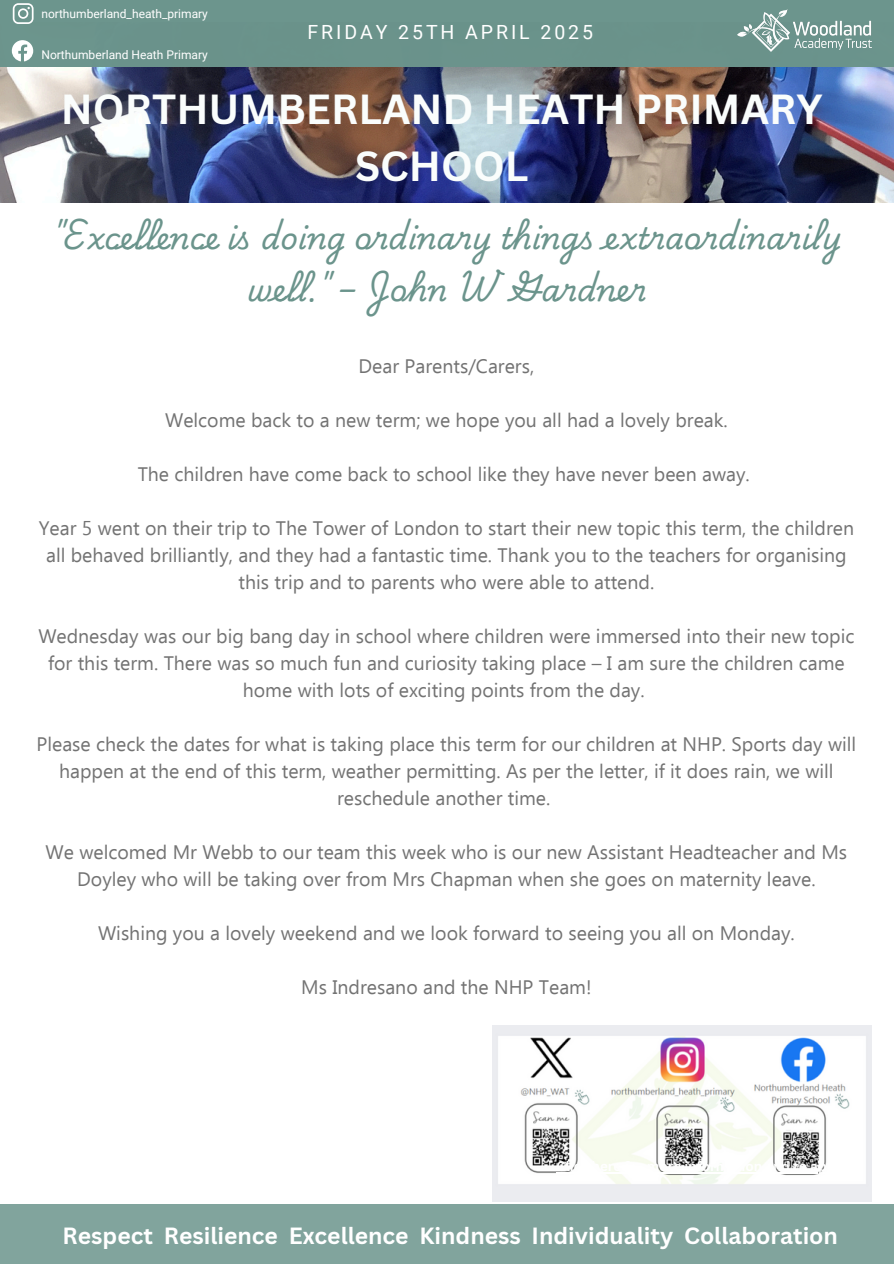
<style>
.page{position:relative;width:894px;height:1264px;background:#fff}
.page>*{position:absolute;margin:0;border:0;box-sizing:border-box;transform-origin:0 0}
.t1{font:700 40.95px/56.6px "Canva Sans";color:#fafdfc;text-align:center}
.t2{font:30px/51.8px "Playwrite US Trad";letter-spacing:-.005em;color:#6b948c;text-align:center}
.t3{font:700 22.8px "Canva Sans";color:#fff}
.t4{font:19.5px/27px "Ebrima";color:#737373;text-align:center}
.t5{font:19.5px "Roboto";letter-spacing:.15em;color:#fff}
.t6{font:12px "Roboto";color:#fff}
</style>
<div class="page">
<img style="left:0;top:67px;width:893px;height:136px">
<div style="left:0;top:0;width:893px;height:67px;background:#6b948c"></div>
<div style="left:0;top:1203px;width:893px;height:60px;background:#81a49d"></div>
<img style="left:737px;top:9px;width:134px;height:43px">
<svg style="left:12px;top:40px;width:21px;height:21px"></svg>
<svg style="left:13px;top:3px;width:20px;height:20px"></svg>
<img style="left:492px;top:1025px;width:379px;height:176px">
<hr style="left:556px;top:1172px;width:295px;height:1px;background:#fff">
<h5 class="t6" style="left:41px;top:6px;width:168px">northumberland_heath_primary</h5>
<h4 class="t5" style="left:307px;top:21px;width:287px">FRIDAY 25TH APRIL 2025</h4>
<h5 class="t6" style="left:41px;top:48px;width:168px">Northumberland Heath Primary</h5>
<h5 class="t1" style="left:61px;top:80px;width:763px">NORTHUMBERLAND HEATH PRIMARY<br>SCHOOL</h5>
<h5 class="t2" style="left:52px;top:213px;width:790px">"Excel ence is doing ordinary things extraordinarily wel ." – John W Gardner</h5>
<p class="t4" style="left:358px;top:351px;width:177px">Dear Parents/Carers,</p>
<p class="t4" style="left:165px;top:405px;width:564px">Welcome back to a new term; we hope you all had a lovely break.</p>
<p class="t4" style="left:138px;top:459px;width:613px">The children have come back to school like they have never been away.</p>
<p class="t4" style="left:39px;top:513px;width:816px">Year 5 went on their trip to The Tower of London to start their new topic this term, the children all behaved brilliantly, and they had a fantastic time. Thank you to the teachers for organising this trip and to parents who were able to attend.</p>
<h1 class="t4" style="left:38px;top:621px;width:817px">Wednesday was our big bang day in school where children were immersed into their new topic for this term. There was so much fun and curiosity taking place – I am sure the children came home with lots of exciting points from the day.</h1>
<h2 class="t4" style="left:36px;top:729px;width:821px">Please check the dates for what is taking place this term for our children at NHP. Sports day will happen at the end of this term, weather permitting. As per the letter, if it does rain, we will reschedule another time.</h2>
<h5 class="t4" style="left:46px;top:837px;width:802px">We welcomed Mr Webb to our team this week who is our new Assistant Headteacher and Ms<br>Doyley who will be taking over from Mrs Chapman when she goes on maternity leave.</h5>
<h5 class="t4" style="left:98px;top:918px;width:698px">Wishing you a lovely weekend and we look forward to seeing you all on Monday.</h5>
<h5 class="t4" style="left:301px;top:972px;width:292px">Ms Indresano and the NHP Team!</h5>
<h5 class="t3" style="left:63px;top:1219px;width:776px">Respect Resilience Excellence Kindness Individuality Collaboration</h5>
</div>
